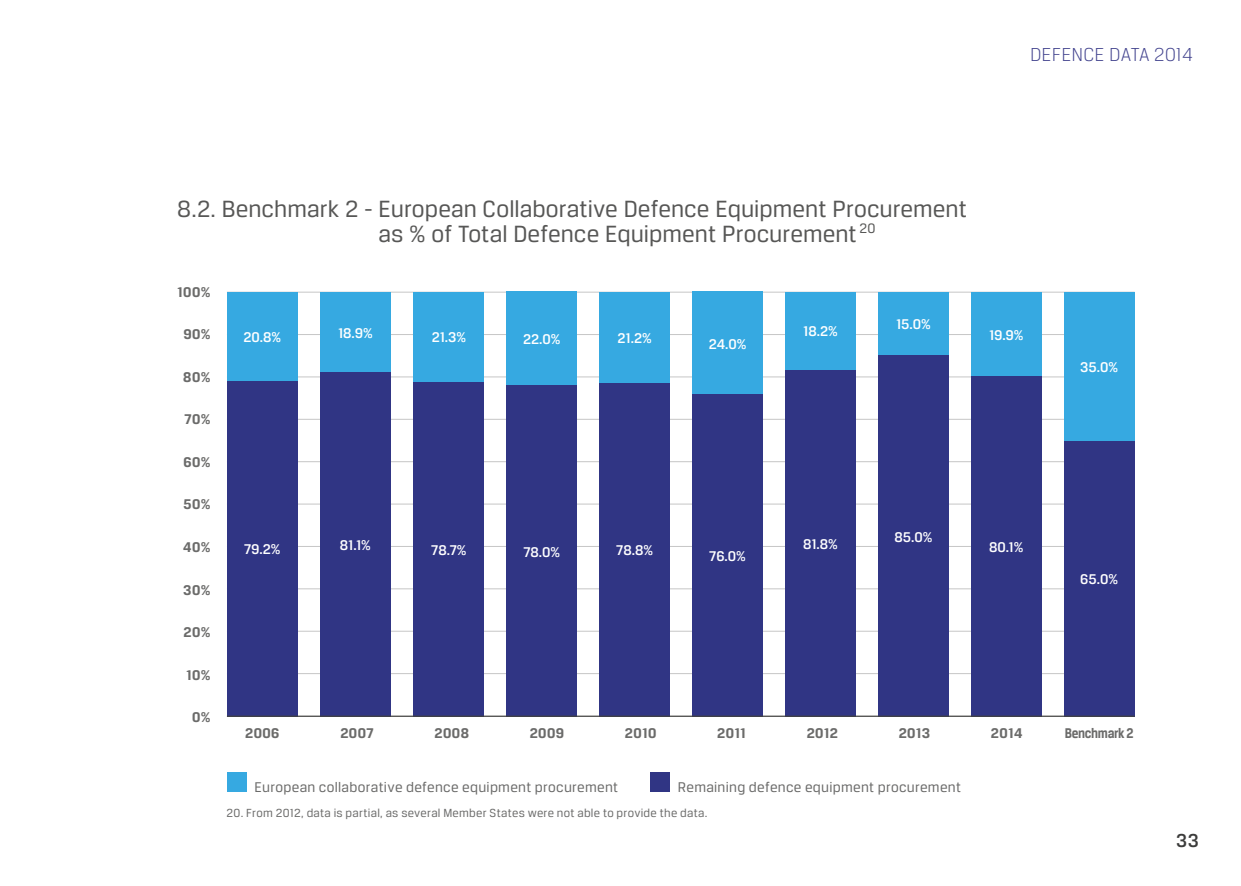
<style>
.page{position:relative;width:1241px;height:886px;background:#fff}
.page>*{position:absolute;margin:0;border:0;box-sizing:border-box;transform-origin:0 0}
.t1{font:25px/25px "Breuer Text";color:#575756}
.t2{font:300 20px "Breuer Text";letter-spacing:.01em;color:#42438e}
.t3{font:500 20px "Breuer Text";color:#3c3c3b}
.t4{font:500 15px "Breuer Text";letter-spacing:-.005em;color:#fff}
.t5{font:15px "Breuer Text";letter-spacing:.02em;color:#6b6b6a}
.t6{font:700 15px "Breuer Text";letter-spacing:.03em;color:#6b6b6a}
.t7{font:700 15px "Breuer Text";letter-spacing:-.025em;color:#6b6b6a;scale:.87 1}
.t8{font:12.5px "Breuer Text";letter-spacing:.02em;color:#6b6b6a}
</style>
<div class="page">
<div style="left:650px;top:772px;width:20px;height:20px;background:#303584"></div>
<div style="left:227px;top:772px;width:20px;height:20px;background:#36a9e1"></div>
<hr style="left:227px;top:292px;width:907px;height:1px;background:#c6c6c6">
<hr style="left:227px;top:334px;width:907px;height:1px;background:#c6c6c6">
<hr style="left:227px;top:419px;width:907px;height:1px;background:#c6c6c6">
<hr style="left:227px;top:588px;width:907px;height:1px;background:#c6c6c6">
<hr style="left:227px;top:461px;width:907px;height:1px;background:#c6c6c6">
<hr style="left:227px;top:631px;width:907px;height:1px;background:#c6c6c6">
<hr style="left:227px;top:376px;width:907px;height:1px;background:#c6c6c6">
<hr style="left:227px;top:546px;width:907px;height:1px;background:#c6c6c6">
<hr style="left:227px;top:504px;width:907px;height:1px;background:#c6c6c6">
<hr style="left:227px;top:673px;width:907px;height:1px;background:#c6c6c6">
<div style="left:227px;top:381px;width:71px;height:336px;background:#303584"></div>
<div style="left:320px;top:372px;width:71px;height:345px;background:#303584"></div>
<div style="left:413px;top:381px;width:71px;height:336px;background:#303584"></div>
<div style="left:506px;top:385px;width:71px;height:332px;background:#303584"></div>
<div style="left:599px;top:382px;width:71px;height:335px;background:#303584"></div>
<div style="left:692px;top:394px;width:71px;height:323px;background:#303584"></div>
<div style="left:785px;top:369px;width:70px;height:348px;background:#303584"></div>
<div style="left:877px;top:355px;width:71px;height:362px;background:#303584"></div>
<div style="left:1063px;top:441px;width:71px;height:276px;background:#303584"></div>
<div style="left:970px;top:376px;width:71px;height:341px;background:#303584"></div>
<hr style="left:227px;top:715px;width:907px;height:2px;background:#424241">
<div style="left:227px;top:293px;width:71px;height:88px;background:#36a9e1"></div>
<div style="left:320px;top:292px;width:71px;height:80px;background:#36a9e1"></div>
<div style="left:413px;top:292px;width:71px;height:89px;background:#36a9e1"></div>
<div style="left:506px;top:292px;width:71px;height:93px;background:#36a9e1"></div>
<div style="left:599px;top:292px;width:71px;height:90px;background:#36a9e1"></div>
<div style="left:692px;top:292px;width:71px;height:102px;background:#36a9e1"></div>
<div style="left:785px;top:292px;width:70px;height:77px;background:#36a9e1"></div>
<div style="left:877px;top:292px;width:71px;height:63px;background:#36a9e1"></div>
<div style="left:1063px;top:292px;width:71px;height:149px;background:#36a9e1"></div>
<div style="left:970px;top:292px;width:71px;height:84px;background:#36a9e1"></div>
<p class="t2" style="left:1029px;top:43px;width:164px">DEFENCE DATA 2014</p>
<p class="t1" style="left:378px;top:196px;width:590px;text-indent:-201px">8.2. Benchmark 2 - European Collaborative Defence Equipment Procurement as % of Total Defence Equipment Procurement <sup>20</sup></p>
<p class="t6" style="left:177px;top:283px;width:35px">100%</p>
<p class="t6" style="left:183px;top:326px;width:29px">90%</p>
<p class="t6" style="left:183px;top:368px;width:29px">80%</p>
<p class="t6" style="left:184px;top:411px;width:28px">70%</p>
<p class="t6" style="left:183px;top:453px;width:29px">60%</p>
<p class="t6" style="left:183px;top:496px;width:29px">50%</p>
<p class="t6" style="left:183px;top:539px;width:29px">40%</p>
<p class="t6" style="left:183px;top:581px;width:29px">30%</p>
<p class="t6" style="left:183px;top:624px;width:29px">20%</p>
<p class="t6" style="left:186px;top:666px;width:26px">10%</p>
<p class="t6" style="left:192px;top:709px;width:20px">0%</p>
<p class="t4" style="left:243px;top:329px;width:39px">20.8%</p>
<p class="t4" style="left:338px;top:325px;width:36px">18.9%</p>
<p class="t4" style="left:432px;top:329px;width:36px">21.3%</p>
<p class="t4" style="left:523px;top:331px;width:39px">22.0%</p>
<p class="t4" style="left:617px;top:330px;width:36px">21.2%</p>
<p class="t4" style="left:244px;top:541px;width:38px">79.2%</p>
<p class="t4" style="left:340px;top:537px;width:32px">81.1%</p>
<p class="t4" style="left:431px;top:541px;width:37px">78.7%</p>
<p class="t4" style="left:523px;top:543px;width:38px">78.0%</p>
<p class="t4" style="left:616px;top:542px;width:38px">78.8%</p>
<p class="t4" style="left:708px;top:335px;width:39px">24.0%</p>
<p class="t4" style="left:709px;top:548px;width:38px">76.0%</p>
<p class="t4" style="left:803px;top:323px;width:36px">18.2%</p>
<p class="t4" style="left:896px;top:316px;width:36px">15.0%</p>
<p class="t4" style="left:803px;top:535px;width:36px">81.8%</p>
<p class="t4" style="left:894px;top:528px;width:39px">85.0%</p>
<p class="t4" style="left:988px;top:327px;width:36px">19.9%</p>
<p class="t4" style="left:989px;top:539px;width:36px">80.1%</p>
<p class="t4" style="left:1080px;top:359px;width:39px">35.0%</p>
<p class="t4" style="left:1080px;top:571px;width:39px">65.0%</p>
<p class="t6" style="left:245px;top:724px;width:36px">2006</p>
<p class="t6" style="left:340px;top:724px;width:35px">2007</p>
<p class="t6" style="left:434px;top:724px;width:36px">2008</p>
<p class="t6" style="left:529px;top:724px;width:36px">2009</p>
<p class="t6" style="left:624px;top:724px;width:33px">2010</p>
<p class="t6" style="left:717px;top:724px;width:30px">2011</p>
<p class="t6" style="left:806px;top:724px;width:33px">2012</p>
<p class="t6" style="left:898px;top:724px;width:33px">2013</p>
<p class="t6" style="left:990px;top:724px;width:33px">2014</p>
<p class="t7" style="left:1064px;top:724px;width:80px">Benchmark 2</p>
<p class="t5" style="left:677px;top:779px;width:284px">Remaining defence equipment procurement</p>
<p class="t8" style="left:226px;top:806px;width:482px">20. From 2012, data is partial, as several Member States were not able to provide the data.</p>
<p class="t5" style="left:254px;top:779px;width:365px">European collaborative defence equipment procurement</p>
<p class="t3" style="left:1175px;top:830px;width:24px">33</p>
</div>
